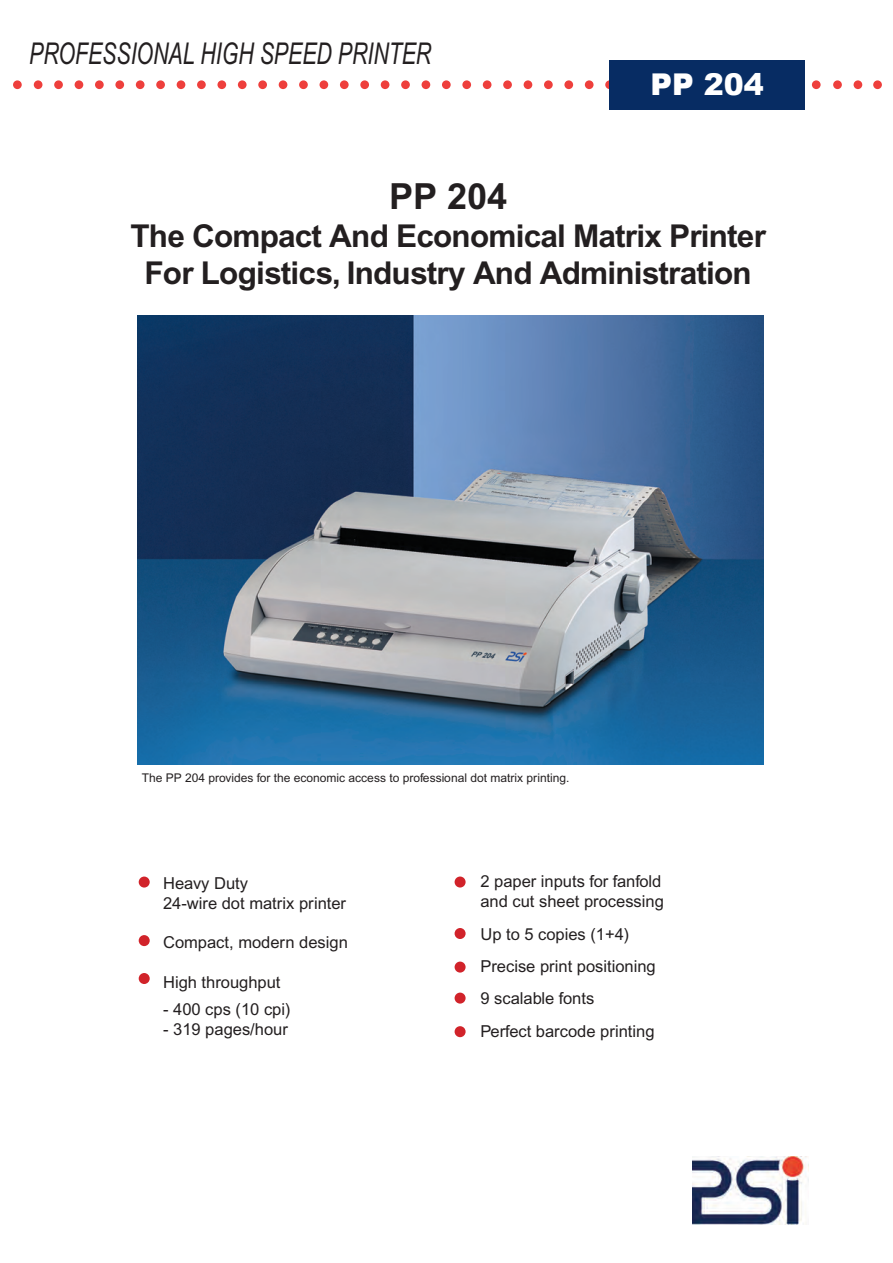
<style>
.page{position:relative;width:893px;height:1263px;background:#fff}
.page>*{position:absolute;margin:0;border:0;box-sizing:border-box;transform-origin:0 0}
.t1{font:700 36px "Arial";color:#231f20}
.t2{font:700 31.5px/37.8px "Arial";letter-spacing:-.025em;color:#231f20;text-align:center}
.t3{font:italic 30px "Arial";color:#231f20;scale:.71 1}
.t4{font:900 30px "Arial";color:#fff}
.t5{font:16.5px/32.4px "Arial";color:#231f20}
.t6{font:12px "Arial";color:#231f20}
</style>
<div class="page">
<div style="left:139px;top:973px;width:11px;height:11px;background:#d1232a;border-radius:50%"></div>
<div style="left:139px;top:935px;width:11px;height:11px;background:#d1232a;border-radius:50%"></div>
<div style="left:139px;top:876px;width:11px;height:11px;background:#d1232a;border-radius:50%"></div>
<div style="left:54px;top:80px;width:9px;height:9px;background:#ee3f3c;border-radius:50%"></div>
<div style="left:75px;top:80px;width:8px;height:9px;background:#ee3f3c;border-radius:50%"></div>
<div style="left:95px;top:80px;width:9px;height:9px;background:#ee3f3c;border-radius:50%"></div>
<div style="left:115px;top:80px;width:9px;height:9px;background:#ee3f3c;border-radius:50%"></div>
<div style="left:136px;top:80px;width:9px;height:9px;background:#ee3f3c;border-radius:50%"></div>
<div style="left:156px;top:80px;width:9px;height:9px;background:#ee3f3c;border-radius:50%"></div>
<div style="left:177px;top:80px;width:8px;height:9px;background:#ee3f3c;border-radius:50%"></div>
<div style="left:197px;top:80px;width:9px;height:9px;background:#ee3f3c;border-radius:50%"></div>
<div style="left:217px;top:80px;width:9px;height:9px;background:#ee3f3c;border-radius:50%"></div>
<div style="left:238px;top:80px;width:9px;height:9px;background:#ee3f3c;border-radius:50%"></div>
<div style="left:258px;top:80px;width:9px;height:9px;background:#ee3f3c;border-radius:50%"></div>
<div style="left:279px;top:80px;width:8px;height:9px;background:#ee3f3c;border-radius:50%"></div>
<div style="left:299px;top:80px;width:9px;height:9px;background:#ee3f3c;border-radius:50%"></div>
<div style="left:319px;top:80px;width:9px;height:9px;background:#ee3f3c;border-radius:50%"></div>
<div style="left:340px;top:80px;width:9px;height:9px;background:#ee3f3c;border-radius:50%"></div>
<div style="left:360px;top:80px;width:9px;height:9px;background:#ee3f3c;border-radius:50%"></div>
<div style="left:381px;top:80px;width:8px;height:9px;background:#ee3f3c;border-radius:50%"></div>
<div style="left:401px;top:80px;width:9px;height:9px;background:#ee3f3c;border-radius:50%"></div>
<div style="left:422px;top:80px;width:8px;height:9px;background:#ee3f3c;border-radius:50%"></div>
<div style="left:442px;top:80px;width:9px;height:9px;background:#ee3f3c;border-radius:50%"></div>
<div style="left:462px;top:80px;width:9px;height:9px;background:#ee3f3c;border-radius:50%"></div>
<div style="left:483px;top:80px;width:8px;height:9px;background:#ee3f3c;border-radius:50%"></div>
<div style="left:503px;top:80px;width:9px;height:9px;background:#ee3f3c;border-radius:50%"></div>
<div style="left:524px;top:80px;width:8px;height:9px;background:#ee3f3c;border-radius:50%"></div>
<div style="left:544px;top:80px;width:9px;height:9px;background:#ee3f3c;border-radius:50%"></div>
<div style="left:564px;top:80px;width:9px;height:9px;background:#ee3f3c;border-radius:50%"></div>
<div style="left:585px;top:80px;width:8px;height:9px;background:#ee3f3c;border-radius:50%"></div>
<div style="left:605px;top:80px;width:9px;height:9px;background:#ee3f3c;border-radius:50%"></div>
<div style="left:812px;top:80px;width:9px;height:9px;background:#ee3f3c;border-radius:50%"></div>
<div style="left:833px;top:80px;width:9px;height:9px;background:#ee3f3c;border-radius:50%"></div>
<div style="left:34px;top:80px;width:8px;height:9px;background:#ee3f3c;border-radius:50%"></div>
<div style="left:854px;top:80px;width:8px;height:9px;background:#ee3f3c;border-radius:50%"></div>
<div style="left:609px;top:61px;width:196px;height:49px;background:#072c63"></div>
<div style="left:13px;top:80px;width:9px;height:9px;background:#ee3f3c;border-radius:50%"></div>
<div style="left:873px;top:80px;width:9px;height:9px;background:#ee3f3c;border-radius:50%"></div>
<div style="left:455px;top:961px;width:11px;height:11px;background:#d1232a;border-radius:50%"></div>
<div style="left:455px;top:928px;width:11px;height:11px;background:#d1232a;border-radius:50%"></div>
<div style="left:455px;top:876px;width:11px;height:11px;background:#d1232a;border-radius:50%"></div>
<div style="left:455px;top:1026px;width:11px;height:11px;background:#d1232a;border-radius:50%"></div>
<div style="left:455px;top:992px;width:11px;height:11px;background:#d1232a;border-radius:50%"></div>
<img style="left:693px;top:1156px;width:115px;height:68px">
<img style="left:137px;top:315px;width:627px;height:450px">
<p class="t3" style="left:29px;top:36px;width:568px">PROFESSIONAL HIGH SPEED PRINTER</p>
<p class="t4" style="left:651px;top:63px;width:115px">PP 204</p>
<p class="t1" style="left:389px;top:175px;width:120px">PP 204</p>
<p class="t2" style="left:130px;top:217px;width:637px">The Compact And Economical Matrix Printer<br>For Logistics, Industry And Administration</p>
<p class="t6" style="left:142px;top:770px;width:429px">The PP 204 provides for the economic access to professional dot matrix printing.</p>
<p class="t5" style="left:163px;top:873px;width:184px;line-height:19.8px">Heavy Duty<br>24-wire dot matrix printer</p>
<p class="t5" style="left:163px;top:926px;width:186px">Compact, modern design</p>
<p class="t5" style="left:163px;top:966px;width:119px">High throughput</p>
<p class="t5" style="left:163px;top:993px;width:129px">- 400 cps (10 cpi)</p>
<p class="t5" style="left:163px;top:1013px;width:126px">- 319 pages/hour</p>
<p class="t5" style="left:480px;top:872px;width:185px;line-height:19.8px">2 paper inputs for fanfold and cut sheet processing</p>
<p class="t5" style="left:480px;top:918px;width:177px">Up to 5 copies (1+4)<br>Precise print positioning<br>9 scalable fonts<br>Perfect barcode printing</p>
</div>
